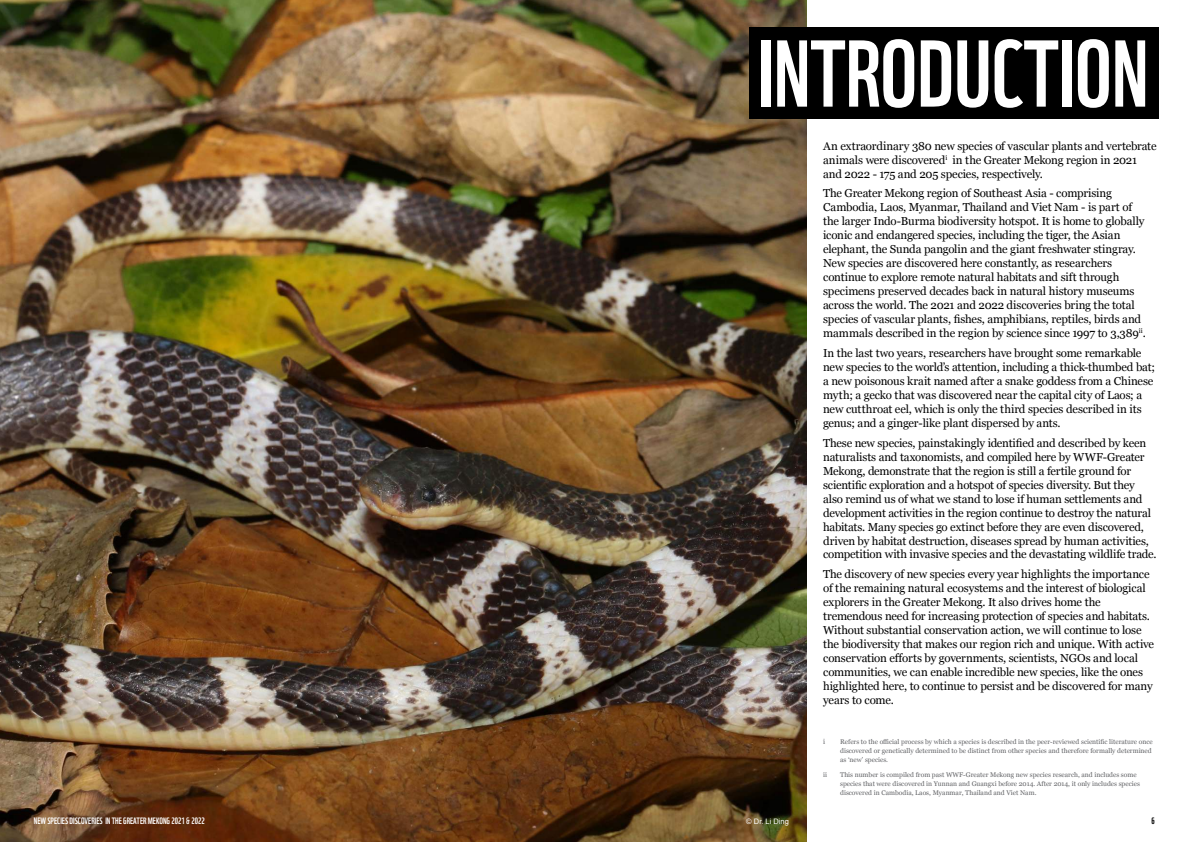
<style>
.page{position:relative;width:1191px;height:842px;background:#fff}
.page>*{position:absolute;margin:0;border:0;box-sizing:border-box;transform-origin:0 0}
.t1{font:92px "WWF";color:#fff}
.t2{font:11.5px/14px "Georgia";letter-spacing:-.01em;color:#000}
.t3{font:9px "WWF";color:#fff}
.t4{font:9px "WWF";color:#000}
.t5{font:7.5px "Arial";color:#fff}
.t6{font:6.8px/9px "Georgia";color:#626366}
.s1{font-size:7px}
</style>
<div class="page">
<img style="left:0;top:0;width:806px;height:842px">
<div style="left:749px;top:28px;width:409px;height:91px;background:#000"></div>
<h1 class="t1" style="left:758px;top:38px;width:392px">INTRODUCTION</h1>
<p class="t2" style="left:823px;top:139px;width:335px">An extraordinary 380 new species of vascular plants and vertebrate animals were discovered<sup>i</sup> in the Greater Mekong region in 2021 and 2022 - 175 and 205 species, respectively.</p>
<p class="t2" style="left:823px;top:187px;width:324px">The Greater Mekong region of Southeast Asia - comprising Cambodia, Laos, Myanmar, Thailand and Viet Nam - is part of the larger Indo-Burma biodiversity hotspot. It is home to globally iconic and endangered species, including the tiger, the Asian elephant, the Sunda pangolin and the giant freshwater stingray.<br>New species are discovered here constantly, as researchers continue to explore remote natural habitats and sift through specimens preserved decades back in natural history museums across the world. The 2021 and 2022 discoveries bring the total species of vascular plants, 昀椀shes, amphibians, reptiles, birds and mammals described in the region by science since 1997 to 3,389<sup>ii</sup>.</p>
<p class="t2" style="left:823px;top:347px;width:333px">In the last two years, researchers have brought some remarkable new species to the world’s attention, including a thick-thumbed bat; a new poisonous krait named after a snake goddess from a Chinese myth; a gecko that was discovered near the capital city of Laos; a new cutthroat eel, which is only the third species described in its genus; and a ginger-like plant dispersed by ants.</p>
<p class="t2" style="left:823px;top:435px;width:335px">These new species, painstakingly identi昀椀ed and described by keen naturalists and taxonomists, and compiled here by WWF-Greater Mekong, demonstrate that the region is still a fertile ground for scienti昀椀c exploration and a hotspot of species diversity. But they also remind us of what we stand to lose if human settlements and development activities in the region continue to destroy the natural habitats. Many species go extinct before they are even discovered, driven by habitat destruction, diseases spread by human activities, competition with invasive species and the devastating wildlife trade.</p>
<p class="t2" style="left:823px;top:568px;width:332px">The discovery of new species every year highlights the importance of the remaining natural ecosystems and the interest of biological explorers in the Greater Mekong. It also drives home the tremendous need for increasing protection of species and habitats.<br>Without substantial conservation action, we will continue to lose the biodiversity that makes our region rich and unique. With active conservation e昀昀orts by governments, scientists, NGOs and local communities, we can enable incredible new species, like the ones highlighted here, to continue to persist and be discovered for many years to come.</p>
<p class="t6" style="left:840px;top:737px;width:314px;text-indent:-17px"><span class="s1">i</span> Refers to the o昀케cial process by which a species is described in the peer-reviewed scienti昀椀c literature once discovered or genetically determined to be distinct from other species and therefore formally determined as ‘new’ species.</p>
<p class="t6" style="left:823px;top:770px;width:5px">ii</p>
<p class="t6" style="left:840px;top:770px;width:301px">This number is compiled from past WWF-Greater Mekong new species research, and includes some species that were discovered in Yunnan and Guangxi before 2014. After 2014, it only includes species discovered in Cambodia, Laos, Myanmar, Thailand and Viet Nam.</p>
<p class="t3" style="left:34px;top:817px;width:172px">NEW SPECIES DISCOVERIES IN THE GREATER MEKONG 2021 &amp; 2022</p>
<p class="t5" style="left:746px;top:819px;width:44px">© Dr. Li Ding</p>
<p class="t4" style="left:1151px;top:818px;width:5px">6</p>
</div>
